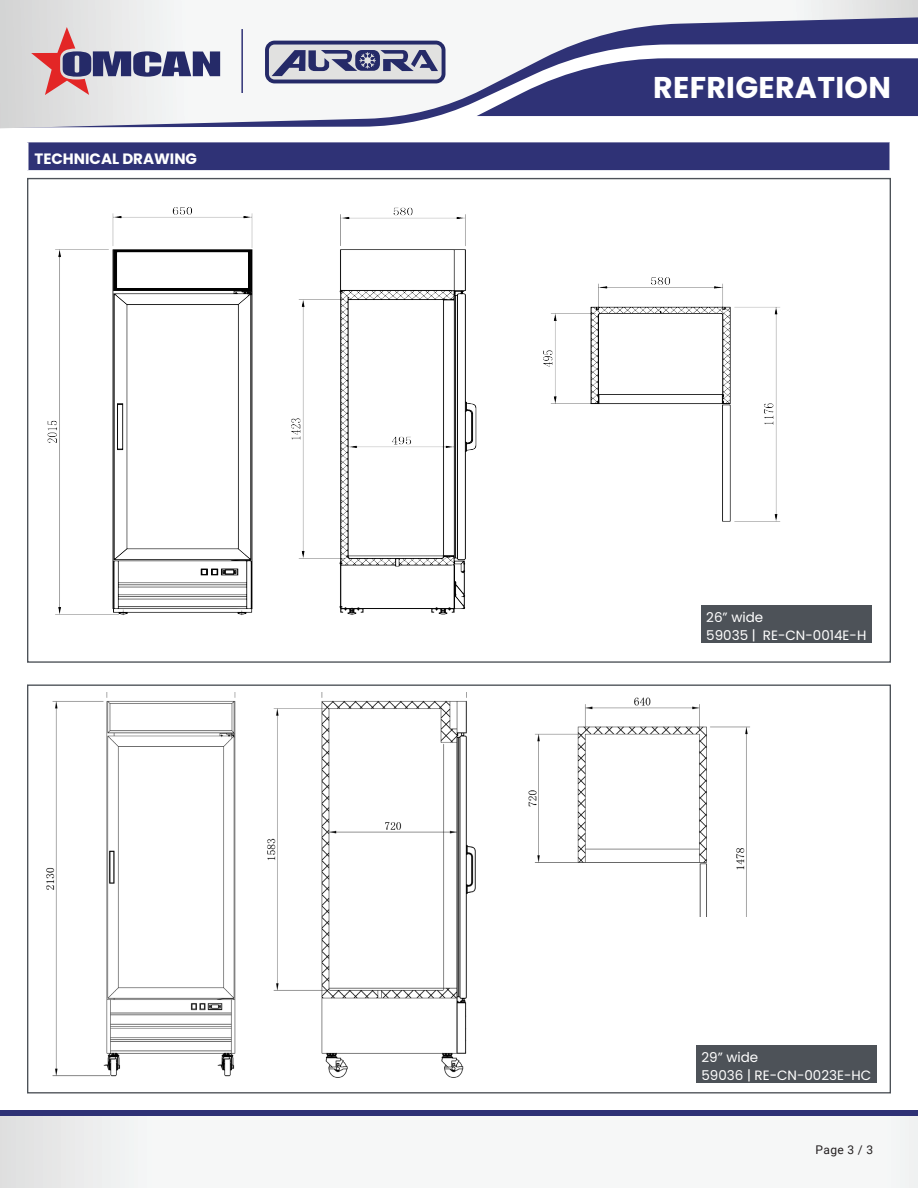
<style>
.page{position:relative;width:918px;height:1188px;background:#fff}
.page>*{position:absolute;margin:0;border:0;box-sizing:border-box;transform-origin:0 0}
.t1{font:700 30px "Poppins";letter-spacing:.01em;color:#fff}
.t2{font:700 15px "Poppins";color:#fff}
.t3{font:13.5px "Poppins";color:#fff}
.t4{font:12px "Roboto";color:#231f20}
</style>
<div class="page">
<svg style="left:0;top:0;width:918px;height:129px"></svg>
<svg style="left:477px;top:58px;width:441px;height:58px;background:#474985"></svg>
<div style="left:0;top:1115px;width:918px;height:73px;background:linear-gradient(to right,#eff0f0,#f9fafa)"></div>
<div style="left:0;top:1110px;width:918px;height:5px;background:#2f3276"></div>
<svg style="left:31px;top:27px;width:189px;height:68px"></svg>
<div style="left:265px;top:41px;width:180px;height:42px;background:linear-gradient(to right,#262b69,#252a68);border-radius:10px"></div>
<div style="left:269px;top:45px;width:173px;height:35px;background:#e1e1e0;border-radius:6px"></div>
<svg style="left:272px;top:50px;width:166px;height:26px"></svg>
<hr style="left:241px;top:29px;width:2px;height:64px;background:#2f3276">
<div style="left:28px;top:142px;width:862px;height:29px;background:#2f3276"></div>
<hr style="left:27px;top:170px;width:864px;height:2px;background:#fff">
<img style="left:47px;top:207px;width:430px;height:409px">
<img style="left:543px;top:277px;width:238px;height:245px">
<div style="left:701px;top:606px;width:171px;height:37px;background:#4d5258"></div>
<div style="left:696px;top:1045px;width:181px;height:37px;background:#4d5258"></div>
<img style="left:46px;top:692px;width:430px;height:386px">
<img style="left:528px;top:697px;width:222px;height:219px">
<p class="t2" style="left:34px;top:150px;width:164px">TECHNICAL DRAWING</p>
<p class="t1" style="left:653px;top:70px;width:239px">REFRIGERATION</p>
<p class="t3" style="left:706px;top:610px;width:58px">26” wide</p>
<p class="t3" style="left:706px;top:628px;width:162px">59035 | RE-CN-0014E-H</p>
<p class="t3" style="left:701px;top:1049px;width:58px">29” wide</p>
<p class="t3" style="left:701px;top:1067px;width:171px">59036 | RE-CN-0023E-HC</p>
<p class="t4" style="left:816px;top:1141px;width:59px">Page 3 / 3</p>
</div>
